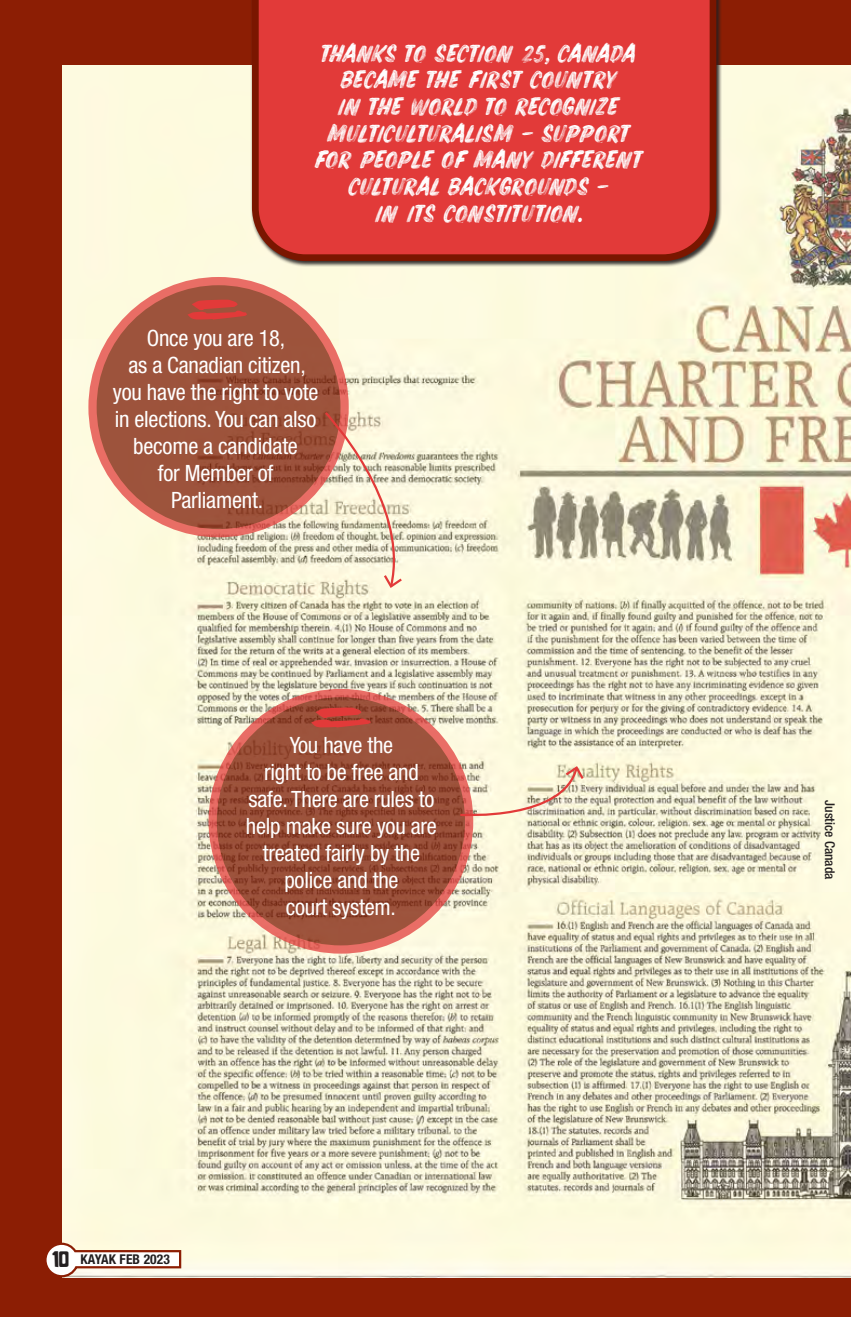
<style>
.page{position:relative;width:851px;height:1317px;background:#fff}
.page>*{position:absolute;margin:0;border:0;box-sizing:border-box;transform-origin:0 0}
.t1{font:24.75px/26.8px "Fierce Vector";letter-spacing:-.02em;color:#fff;text-align:center}
.t2{font:condensed 22.5px/27px "Helvetica Neue LT Std";letter-spacing:-.01em;color:#fff;text-align:center}
.t3{font:700 condensed 13.5px "Helvetica Neue LT Std";letter-spacing:.01em;color:#231f20}
.t4{font:500 condensed 13.5px "Helvetica Neue LT Std";color:#231f20}
.s1{font-family:"Atrofobia";font-weight:400;font-stretch:normal;font-size:20.25px}
</style>
<div class="page">
<div style="left:0;top:0;width:851px;height:1316px;background:#8c1e04"></div>
<img style="left:62px;top:65px;width:789px;height:1212px">
<svg style="left:92px;top:281px;width:252px;height:252px;background:#9e523b"></svg>
<div style="left:88px;top:277px;width:261px;height:260px;border:8px solid #e23a39;border-radius:50%"></div>
<svg style="left:213px;top:693px;width:256px;height:256px;background:#984c36"></svg>
<div style="left:208px;top:689px;width:265px;height:264px;border:8px solid #e23a39;border-radius:50%"></div>
<svg style="left:187px;top:300px;width:60px;height:19px"></svg>
<svg style="left:311px;top:707px;width:60px;height:20px"></svg>
<svg style="left:323px;top:410px;width:87px;height:179px;background:#e4d4bd"></svg>
<svg style="left:458px;top:764px;width:127px;height:56px;background:#ead5bd"></svg>
<div style="left:251px;top:0;width:471px;height:267px;background:#231f20;opacity:.9"></div>
<div style="left:252px;top:0;width:464px;height:261px;background:#e23a39"></div>
<svg style="left:46px;top:1241px;width:136px;height:37px;background:#e9d6ca"></svg>
<p class="t1" style="left:315px;top:39px;width:329px">THANKS TO SECTION 25, CANADA<br>BECAME THE FIRST COUNTRY<br>IN THE WORLD TO RECOGNIZE<br>MULTICULTURALISM — SUPPORT<br>FOR PEOPLE OF MANY DIFFERENT<br>CULTURAL BACKGROUNDS —<br>IN ITS CONSTITU TION.</p>
<p class="t2" style="left:113px;top:324px;width:207px">Once you are 18,<br>as a Canadian citizen, you have the right to vote in elections. You can also become a candidate<br>for Member of<br>Parliament.</p>
<p class="t2" style="left:246px;top:731px;width:192px">You have the<br>right to be free and safe. There are rules to help make sure you are treated fairly by the police and the<br>court system.</p>
<p class="t3" style="left:53px;top:1251px;width:119px"><span class="s1">10</span> KAYAK FEB 2023</p>
<p class="t4" style="left:838px;top:800px;width:81px;rotate:90deg">Justice Canada</p>
</div>
